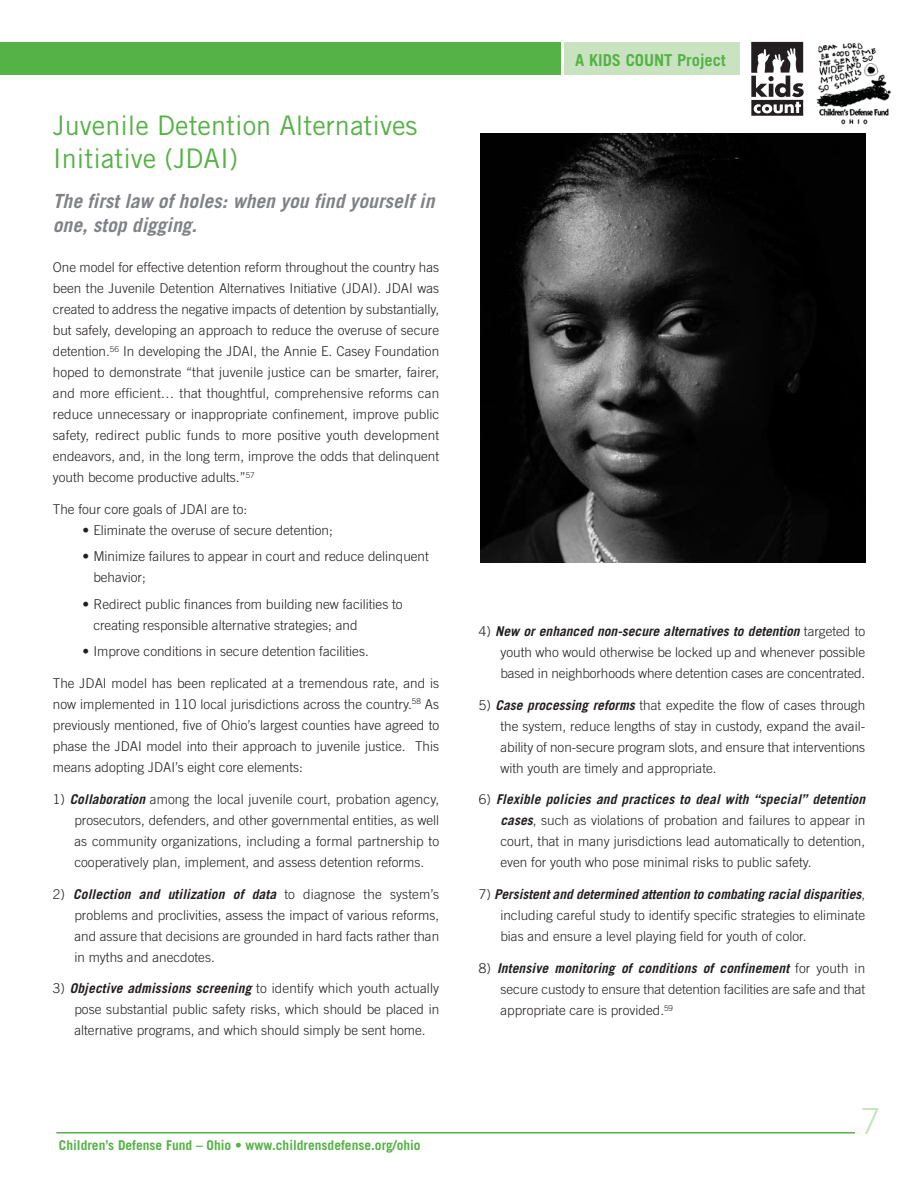
<style>
.page{position:relative;width:920px;height:1192px;background:#fff}
.page>*{position:absolute;margin:0;border:0;box-sizing:border-box;transform-origin:0 0}
.t1{font:300 36px "Trade Gothic LT Std";color:#c9e3c0}
.t2{font:27px/33px "Trade Gothic LT Std";color:#55b246}
.t3{font:italic 700 19.5px/24px "Trade Gothic LT Std";color:#808285}
.t4{font:700 16.5px "Trade Gothic LT Std";color:#55b246}
.t5{font:300 13.5px/21px "Trade Gothic LT Std";color:#231f20;text-align:justify}
.t6{font:700 13.5px "Trade Gothic LT Std";color:#55b246}
.s1{font-weight:700;font-style:italic}
</style>
<div class="page">
<hr style="left:56px;top:1132px;width:798px;height:1px;background:#55b246">
<div style="left:564px;top:43px;width:176px;height:32px;background:#c9e3c0"></div>
<div style="left:0;top:43px;width:560px;height:32px;background:#55b246"></div>
<img style="left:816px;top:42px;width:75px;height:83px">
<img style="left:751px;top:41px;width:52px;height:75px">
<img style="left:480px;top:134px;width:385px;height:428px">
<h2 class="t2" style="left:53px;top:111px;width:366px">Juvenile Detention Alternatives<br>Initiative (JDAI)</h2>
<h3 class="t3" style="left:53px;top:191px;width:383px">The first law of holes: when you find yourself in one, stop digging.</h3>
<p class="t5" style="left:53px;top:258px;width:388px">One model for effective detention reform throughout the country has been the Juvenile Detention Alternatives Initiative (JDAI). JDAI was created to address the negative impacts of detention by substantially, but safely, developing an approach to reduce the overuse of secure detention.<sup>56</sup> In developing the JDAI, the Annie E. Casey Foundation hoped to demonstrate “that juvenile justice can be smarter, fairer, and more efficient… that thoughtful, comprehensive reforms can reduce unnecessary or inappropriate confinement, improve public safety, redirect public funds to more positive youth development endeavors, and, in the long term, improve the odds that delinquent youth become productive adults.”<sup>57</sup></p>
<p class="t5" style="left:53px;top:500px;width:196px">The four core goals of JDAI are to:</p>
<p class="t5" style="left:82px;top:521px;width:252px">• Eliminate the overuse of secure detention;</p>
<p class="t5" style="left:93px;top:547px;width:337px;text-indent:-11px">• Minimize failures to appear in court and reduce delinquent behavior;</p>
<p class="t5" style="left:93px;top:594px;width:311px;text-indent:-11px">• Redirect public finances from building new facilities to creating responsible alternative strategies; and</p>
<p class="t5" style="left:82px;top:642px;width:288px">• Improve conditions in secure detention facilities.</p>
<p class="t5" style="left:53px;top:674px;width:388px">The JDAI model has been replicated at a tremendous rate, and is now implemented in 110 local jurisdictions across the country.<sup>58</sup> As previously mentioned, five of Ohio’s largest counties have agreed to phase the JDAI model into their approach to juvenile justice. This means adopting JDAI’s eight core elements:</p>
<p class="t5" style="left:74px;top:789px;width:366px;text-indent:-22px">1) <span class="s1">Collaboration</span> among the local juvenile court, probation agency, prosecutors, defenders, and other governmental entities, as well as community organizations, including a formal partnership to cooperatively plan, implement, and assess detention reforms.</p>
<p class="t5" style="left:74px;top:884px;width:366px;text-indent:-22px">2) <span class="s1">Collection and utilization of data</span> to diagnose the system’s problems and proclivities, assess the impact of various reforms, and assure that decisions are grounded in hard facts rather than in myths and anecdotes.</p>
<p class="t5" style="left:74px;top:979px;width:366px;text-indent:-22px">3) <span class="s1">Objective admissions screening</span> to identify which youth actually pose substantial public safety risks, which should be placed in alternative programs, and which should simply be sent home.</p>
<p class="t6" style="left:59px;top:1140px;width:363px">Children’s Defense Fund – Ohio • www.childrensdefense.org/ohio</p>
<p class="t4" style="left:575px;top:54px;width:152px">A KIDS COUNT Project</p>
<p class="t5" style="left:500px;top:622px;width:366px;text-indent:-22px">4) <span class="s1">New or enhanced non-secure alternatives to detention</span> targeted to youth who would otherwise be locked up and whenever possible based in neighborhoods where detention cases are concentrated.</p>
<p class="t5" style="left:500px;top:695px;width:366px;text-indent:-22px">5) <span class="s1">Case processing reforms</span> that expedite the flow of cases through the system, reduce lengths of stay in custody, expand the avail&shy;ability of non-secure program slots, and ensure that interventions with youth are timely and appropriate.</p>
<p class="t5" style="left:500px;top:790px;width:366px;text-indent:-22px">6) <span class="s1">Flexible policies and practices to deal with “special” detention cases</span>, such as violations of probation and failures to appear in court, that in many jurisdictions lead automatically to detention, even for youth who pose minimal risks to public safety.</p>
<p class="t5" style="left:500px;top:885px;width:366px;text-indent:-22px">7) <span class="s1">Persistent and determined attention to combating racial disparities</span>, including careful study to identify specific strategies to eliminate bias and ensure a level playing field for youth of color.</p>
<p class="t5" style="left:500px;top:959px;width:366px;text-indent:-22px">8) <span class="s1">Intensive monitoring of conditions of confinement</span> for youth in secure custody to ensure that detention facilities are safe and that appropriate care is provided.<sup>59</sup></p>
<h1 class="t1" style="left:860px;top:1108px;width:22px">7</h1>
</div>
